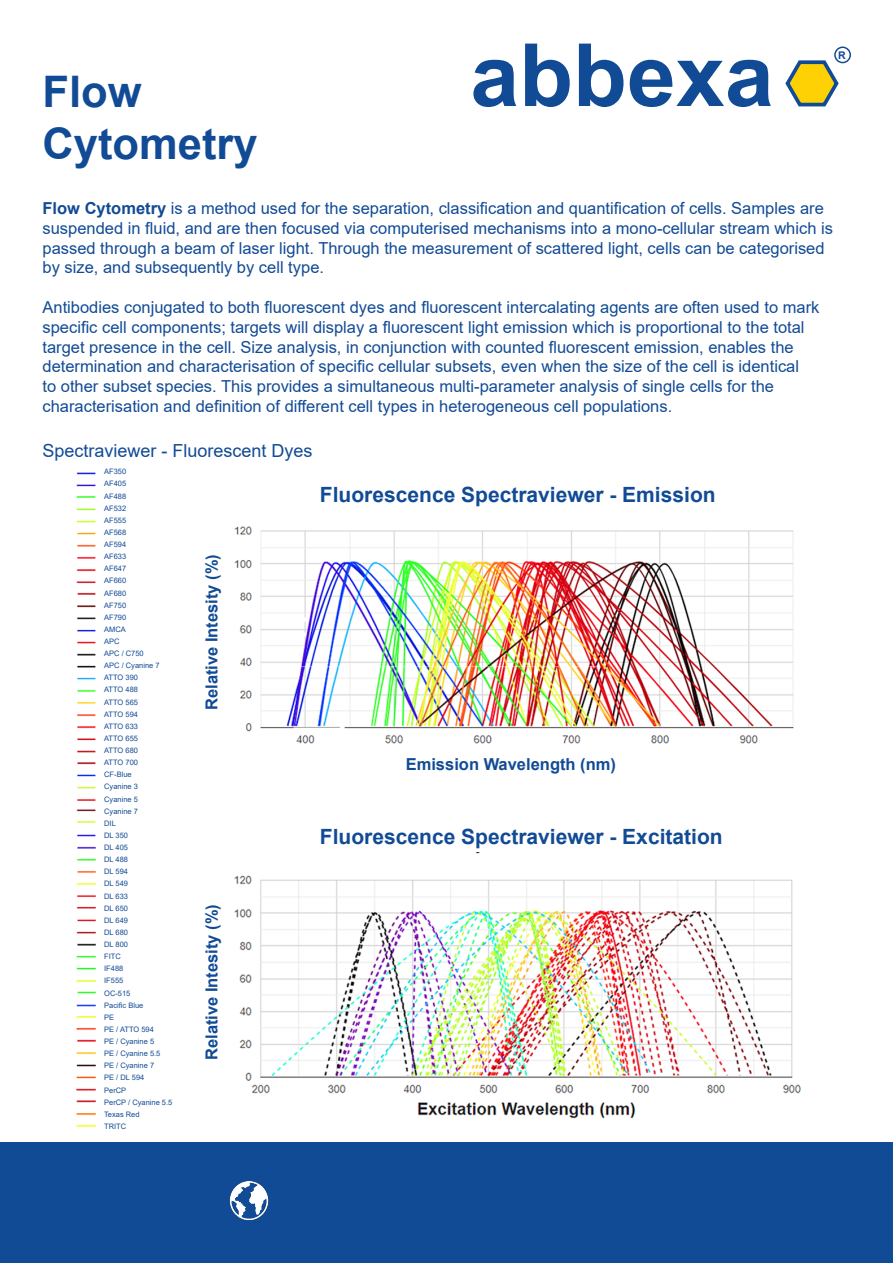
<style>
.page{position:relative;width:893px;height:1263px;background:#fff}
.page>*{position:absolute;margin:0;border:0;box-sizing:border-box;transform-origin:0 0}
.t1{font:700 87.15px "Arial";color:#124b95}
.t2{font:700 43.5px "Arial";color:#124b95}
.t3{font:700 21px "Arial";color:#124b95}
.t4{font:18px "Arial";color:#124b95}
.t5{font:16.5px/19.8px "Arial";color:#124b95}
.t6{font:700 16.5px "Arial";color:#124b95}
.t7{font:700 10.65px "Arial";color:#124b95}
.t8{font:7.5px "Arial";color:#124b95}
.s1{font-weight:700}
</style>
<div class="page">
<svg style="left:785px;top:57px;width:56px;height:50px"></svg>
<div style="left:834px;top:47px;width:17px;height:16px;border:1px solid #124b95;border-radius:50%"></div>
<img style="left:24px;top:472px;width:845px;height:671px">
<div style="left:102px;top:465px;width:84px;height:671px;background:#fff"></div>
<div style="left:292px;top:477px;width:430px;height:35px;background:#fff"></div>
<div style="left:294px;top:817px;width:430px;height:35px;background:#fff"></div>
<div style="left:292px;top:747px;width:430px;height:35px;background:#fff"></div>
<div style="left:196px;top:485px;width:34px;height:274px;background:#fff"></div>
<div style="left:196px;top:835px;width:34px;height:274px;background:#fff"></div>
<div style="left:0;top:1143px;width:893px;height:120px;background:#124b95"></div>
<img style="left:229px;top:1182px;width:40px;height:39px">
<p class="t2" style="left:43px;top:61px;width:101px">Flow</p>
<p class="t2" style="left:43px;top:113px;width:217px">Cytometry</p>
<p class="t1" style="left:470px;top:14px;width:305px">abbexa</p>
<p class="t7" style="left:838px;top:48px;width:9px">R</p>
<p class="t5" style="left:43px;top:198px;width:792px"><span class="s1">Flow Cytometry</span> is a method used for the separation, classification and quantification of cells. Samples are suspended in fluid, and are then focused via computerised mechanisms into a mono-cellular stream which is passed through a beam of laser light. Through the measurement of scattered light, cells can be categorised</p>
<p class="t5" style="left:43px;top:258px;width:283px">by size, and subsequently by cell type.</p>
<p class="t5" style="left:43px;top:297px;width:778px">Antibodies conjugated to both fluorescent dyes and fluorescent intercalating agents are often used to mark specific cell components; targets will display a fluorescent light emission which is proportional to the total</p>
<p class="t5" style="left:43px;top:337px;width:753px">target presence in the cell. Size analysis, in conjunction with counted fluorescent emission, enables the</p>
<p class="t5" style="left:43px;top:357px;width:758px">determination and characterisation of specific cellular subsets, even when the size of the cell is identical</p>
<p class="t5" style="left:43px;top:376px;width:733px">to other subset species. This provides a simultaneous multi-parameter analysis of single cells for the</p>
<p class="t5" style="left:43px;top:396px;width:631px">characterisation and definition of different cell types in heterogeneous cell populations.</p>
<p class="t4" style="left:43px;top:439px;width:272px">Spectraviewer - Fluorescent Dyes</p>
<p class="t8" style="left:104px;top:466px;width:24px">AF350</p>
<p class="t8" style="left:104px;top:479px;width:24px">AF405</p>
<p class="t8" style="left:104px;top:491px;width:24px">AF488</p>
<p class="t8" style="left:104px;top:503px;width:24px">AF532</p>
<p class="t8" style="left:104px;top:515px;width:24px">AF555</p>
<p class="t8" style="left:104px;top:527px;width:24px">AF568</p>
<p class="t8" style="left:104px;top:539px;width:24px">AF594</p>
<p class="t8" style="left:104px;top:551px;width:24px">AF633</p>
<p class="t8" style="left:104px;top:563px;width:24px">AF647</p>
<p class="t8" style="left:104px;top:576px;width:24px">AF660</p>
<p class="t8" style="left:104px;top:588px;width:24px">AF680</p>
<p class="t8" style="left:104px;top:600px;width:24px">AF750</p>
<p class="t8" style="left:104px;top:612px;width:24px">AF790</p>
<p class="t8" style="left:104px;top:624px;width:23px">AMCA</p>
<p class="t8" style="left:104px;top:636px;width:17px">APC</p>
<p class="t8" style="left:104px;top:648px;width:41px">APC / C750</p>
<p class="t8" style="left:104px;top:660px;width:57px">APC / Cyanine 7</p>
<p class="t8" style="left:104px;top:672px;width:35px">ATTO 390</p>
<p class="t8" style="left:104px;top:685px;width:35px">ATTO 488</p>
<p class="t8" style="left:104px;top:697px;width:35px">ATTO 565</p>
<p class="t8" style="left:104px;top:709px;width:35px">ATTO 594</p>
<p class="t8" style="left:104px;top:721px;width:35px">ATTO 633</p>
<p class="t8" style="left:104px;top:733px;width:35px">ATTO 655</p>
<p class="t8" style="left:104px;top:745px;width:35px">ATTO 680</p>
<p class="t8" style="left:104px;top:757px;width:35px">ATTO 700</p>
<p class="t8" style="left:104px;top:769px;width:29px">CF-Blue</p>
<p class="t8" style="left:104px;top:782px;width:35px">Cyanine 3</p>
<p class="t8" style="left:104px;top:794px;width:35px">Cyanine 5</p>
<p class="t8" style="left:104px;top:806px;width:35px">Cyanine 7</p>
<p class="t8" style="left:104px;top:818px;width:13px">DIL</p>
<p class="t8" style="left:104px;top:830px;width:25px">DL 350</p>
<p class="t8" style="left:104px;top:842px;width:25px">DL 405</p>
<p class="t8" style="left:104px;top:854px;width:25px">DL 488</p>
<p class="t8" style="left:104px;top:866px;width:25px">DL 594</p>
<p class="t8" style="left:104px;top:879px;width:25px">DL 549</p>
<p class="t8" style="left:104px;top:891px;width:25px">DL 633</p>
<p class="t8" style="left:104px;top:903px;width:25px">DL 650</p>
<p class="t8" style="left:104px;top:915px;width:25px">DL 649</p>
<p class="t8" style="left:104px;top:927px;width:25px">DL 680</p>
<p class="t8" style="left:104px;top:939px;width:25px">DL 800</p>
<p class="t8" style="left:104px;top:951px;width:18px">FITC</p>
<p class="t8" style="left:104px;top:963px;width:21px">IF488</p>
<p class="t8" style="left:104px;top:975px;width:21px">IF555</p>
<p class="t8" style="left:104px;top:988px;width:28px">OC-515</p>
<p class="t8" style="left:104px;top:1000px;width:41px">Pacific Blue</p>
<p class="t8" style="left:104px;top:1012px;width:12px">PE</p>
<p class="t8" style="left:104px;top:1024px;width:51px">PE / ATTO 594</p>
<p class="t8" style="left:104px;top:1036px;width:52px">PE / Cyanine 5</p>
<p class="t8" style="left:104px;top:1048px;width:58px">PE / Cyanine 5.5</p>
<p class="t8" style="left:104px;top:1060px;width:52px">PE / Cyanine 7</p>
<p class="t8" style="left:104px;top:1072px;width:42px">PE / DL 594</p>
<p class="t8" style="left:104px;top:1085px;width:24px">PerCP</p>
<p class="t8" style="left:104px;top:1097px;width:70px">PerCP / Cyanine 5.5</p>
<p class="t8" style="left:104px;top:1109px;width:37px">Texas Red</p>
<p class="t8" style="left:104px;top:1121px;width:24px">TRITC</p>
<p class="t6" style="left:200px;top:710px;width:157px;rotate:-90deg">Relative Intesity (%)</p>
<p class="t6" style="left:200px;top:1060px;width:157px;rotate:-90deg">Relative Intesity (%)</p>
<p class="t3" style="left:320px;top:480px;width:397px">Fluorescence Spectraviewer - Emission</p>
<p class="t6" style="left:406px;top:753px;width:212px">Emission Wavelength (nm)</p>
<p class="t3" style="left:320px;top:821px;width:404px">Fluorescence Spectraviewer - Excitation</p>
</div>
